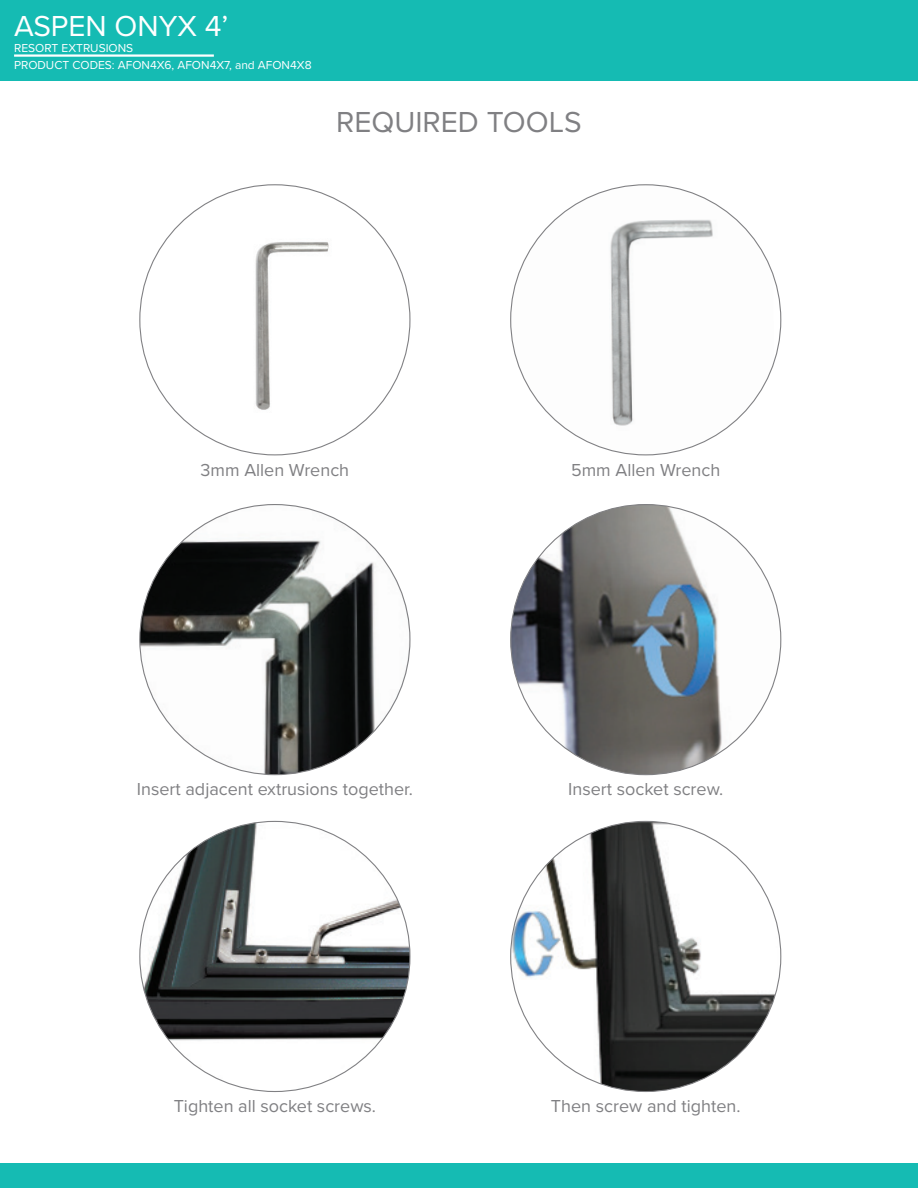
<style>
.page{position:relative;width:918px;height:1188px;background:#fff}
.page>*{position:absolute;margin:0;border:0;box-sizing:border-box;transform-origin:0 0}
.Category_Sub_Title_2{font:30px "Proxima Nova";color:#808083}
.Category_Sub_Title_2-2{font:30px "Proxima Nova";color:#fff}
.t1{font:18px "Proxima Nova";color:#808083}
.top_page_name_regula{font:12px "Proxima Nova";color:#fff}
</style>
<div class="page">
<div style="left:0;top:1164px;width:918px;height:24px;background:#15bbb3"></div>
<img style="left:140px;top:185px;width:270px;height:270px;border-radius:135px">
<img style="left:511px;top:185px;width:263px;height:270px">
<img style="left:140px;top:505px;width:270px;height:270px;border-radius:135px">
<img style="left:511px;top:505px;width:270px;height:270px;border-radius:135px">
<img style="left:140px;top:821px;width:270px;height:271px;border-radius:135px">
<img style="left:511px;top:821px;width:270px;height:271px;border-radius:135px">
<div style="left:0;top:0;width:918px;height:81px;background:#15bbb3"></div>
<hr style="left:14px;top:54px;width:200px;height:3px;background:#fff">
<p class="Category_Sub_Title_2-2" style="left:14px;top:8px;width:216px">ASPEN ONYX 4’</p>
<p class="top_page_name_regula" style="left:14px;top:58px;width:299px">PRODUCT CODES: AFON4X6, AFON4X7, and AFON4X8</p>
<p class="top_page_name_regula" style="left:14px;top:40px;width:121px">RESORT EXTRUSIONS</p>
<p class="Category_Sub_Title_2" style="left:336px;top:105px;width:247px">REQUIRED TOOLS</p>
<p class="t1" style="left:201px;top:459px;width:150px">3mm Allen Wrench</p>
<p class="t1" style="left:571px;top:459px;width:151px">5mm Allen Wrench</p>
<p class="t1" style="left:137px;top:778px;width:277px">Insert adjacent extrusions together.</p>
<p class="t1" style="left:568px;top:778px;width:156px">Insert socket screw.</p>
<p class="t1" style="left:174px;top:1095px;width:204px">Tighten all socket screws.</p>
<p class="t1" style="left:551px;top:1095px;width:191px">Then screw and tighten.</p>
</div>
